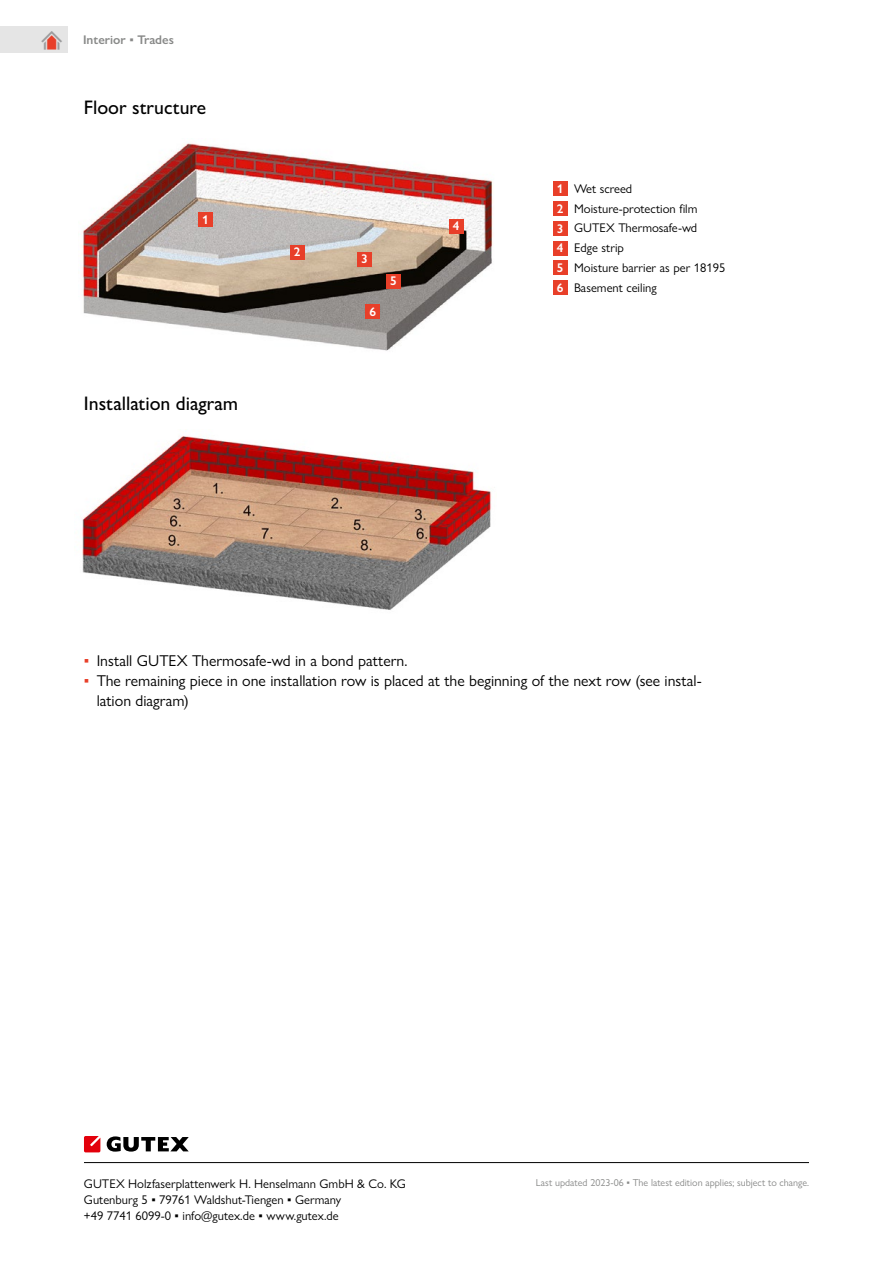
<style>
.page{position:relative;width:893px;height:1263px;background:#fff}
.page>*{position:absolute;margin:0;border:0;box-sizing:border-box;transform-origin:0 0}
._2_Titel-3{font:500 19.65px "Gill Sans Nova";color:#000}
.t1{font:15.75px/19.6px "Gill Sans Nova";color:#000}
._0_Cluster{font:15.6px "Gutex Icon";color:#9c9c9d}
._5_BeschritungText{font:12.6px/15.8px "Gill Sans Nova";color:#000}
._0_Cluster-2{font:600 12.6px "Gill Sans Nova";color:#888988}
._5_BeschriftungZahl{font:600 12.6px "Gill Sans Nova";color:#fff}
.t2{font:10.05px "Gill Sans Nova";color:#888988}
.s1{color:#e83f29}
</style>
<div class="page">
<div style="left:0;top:27px;width:68px;height:26px;background:#e5e5e5"></div>
<img style="left:82px;top:142px;width:411px;height:209px">
<img style="left:82px;top:431px;width:410px;height:179px">
<div style="left:553px;top:182px;width:14px;height:14px;background:#e83f29"></div>
<div style="left:553px;top:201px;width:14px;height:15px;background:#e83f29"></div>
<div style="left:553px;top:221px;width:14px;height:15px;background:#e83f29"></div>
<div style="left:553px;top:241px;width:14px;height:14px;background:#e83f29"></div>
<div style="left:553px;top:261px;width:14px;height:14px;background:#e83f29"></div>
<div style="left:553px;top:280px;width:14px;height:15px;background:#e83f29"></div>
<div style="left:198px;top:213px;width:15px;height:14px;background:#e83f29"></div>
<div style="left:290px;top:245px;width:14px;height:14px;background:#e83f29"></div>
<div style="left:357px;top:252px;width:15px;height:15px;background:#e83f29"></div>
<div style="left:449px;top:219px;width:14px;height:14px;background:#e83f29"></div>
<div style="left:386px;top:274px;width:15px;height:14px;background:#e83f29"></div>
<div style="left:366px;top:304px;width:14px;height:15px;background:#e83f29"></div>
<svg style="left:107px;top:1136px;width:82px;height:15px"></svg>
<svg style="left:84px;top:1136px;width:16px;height:16px"></svg>
<hr style="left:84px;top:1162px;width:725px;height:1px;background:#000">
<p class="_0_Cluster" style="left:41px;top:31px;width:22px">■▼□</p>
<p class="_0_Cluster-2" style="left:83px;top:32px;width:92px">Interior ▪ Trades</p>
<p class="_2_Titel-3" style="left:84px;top:95px;width:124px">Floor structure</p>
<p class="_5_BeschriftungZahl" style="left:202px;top:212px;width:8px">1</p>
<p class="_2_Titel-3" style="left:84px;top:391px;width:156px">Installation diagram</p>
<p class="_5_BeschriftungZahl" style="left:294px;top:244px;width:8px">2</p>
<p class="_5_BeschriftungZahl" style="left:361px;top:251px;width:8px">3</p>
<p class="_5_BeschriftungZahl" style="left:370px;top:304px;width:8px">6</p>
<p class="_5_BeschriftungZahl" style="left:390px;top:273px;width:8px">5</p>
<p class="_5_BeschriftungZahl" style="left:453px;top:218px;width:8px">4</p>
<p class="_5_BeschriftungZahl" style="left:557px;top:181px;width:8px">1</p>
<p class="_5_BeschritungText" style="left:574px;top:181px;width:60px">Wet screed</p>
<p class="_5_BeschriftungZahl" style="left:557px;top:201px;width:8px">2</p>
<p class="_5_BeschritungText" style="left:574px;top:200px;width:125px">Moisture-protection film</p>
<p class="_5_BeschriftungZahl" style="left:557px;top:221px;width:8px">3</p>
<p class="_5_BeschritungText" style="left:574px;top:220px;width:125px">GUTEX Thermosafe-wd</p>
<p class="_5_BeschriftungZahl" style="left:557px;top:240px;width:8px">4</p>
<p class="_5_BeschritungText" style="left:574px;top:240px;width:51px">Edge strip</p>
<p class="_5_BeschriftungZahl" style="left:557px;top:260px;width:8px">5</p>
<p class="_5_BeschritungText" style="left:574px;top:260px;width:153px">Moisture barrier as per 18195</p>
<p class="_5_BeschriftungZahl" style="left:557px;top:280px;width:8px">6</p>
<p class="_5_BeschritungText" style="left:574px;top:279px;width:84px">Basement ceiling</p>
<p class="t1" style="left:84px;top:651px;width:325px"><span class="s1">▪</span> Install GUTEX Thermosafe-wd in a bond pattern.</p>
<p class="t1" style="left:97px;top:671px;width:606px;text-indent:-13px"><span class="s1">▪</span> The remaining piece in one installation row is placed at the beginning of the next row (see instal&shy;lation diagram)</p>
<p class="_5_BeschritungText" style="left:84px;top:1176px;width:323px">GUTEX Holzfaserplattenwerk H. Henselmann GmbH &amp; Co. KG<br>Gutenburg 5 ▪ 79761 Waldshut-Tiengen ▪ Germany<br>+49 7741 6099-0 ▪ info@gutex.de ▪ www.gutex.de</p>
<p class="t2" style="left:536px;top:1177px;width:275px">Last updated 2023-06 ▪ The latest edition applies; subject to change.</p>
</div>
